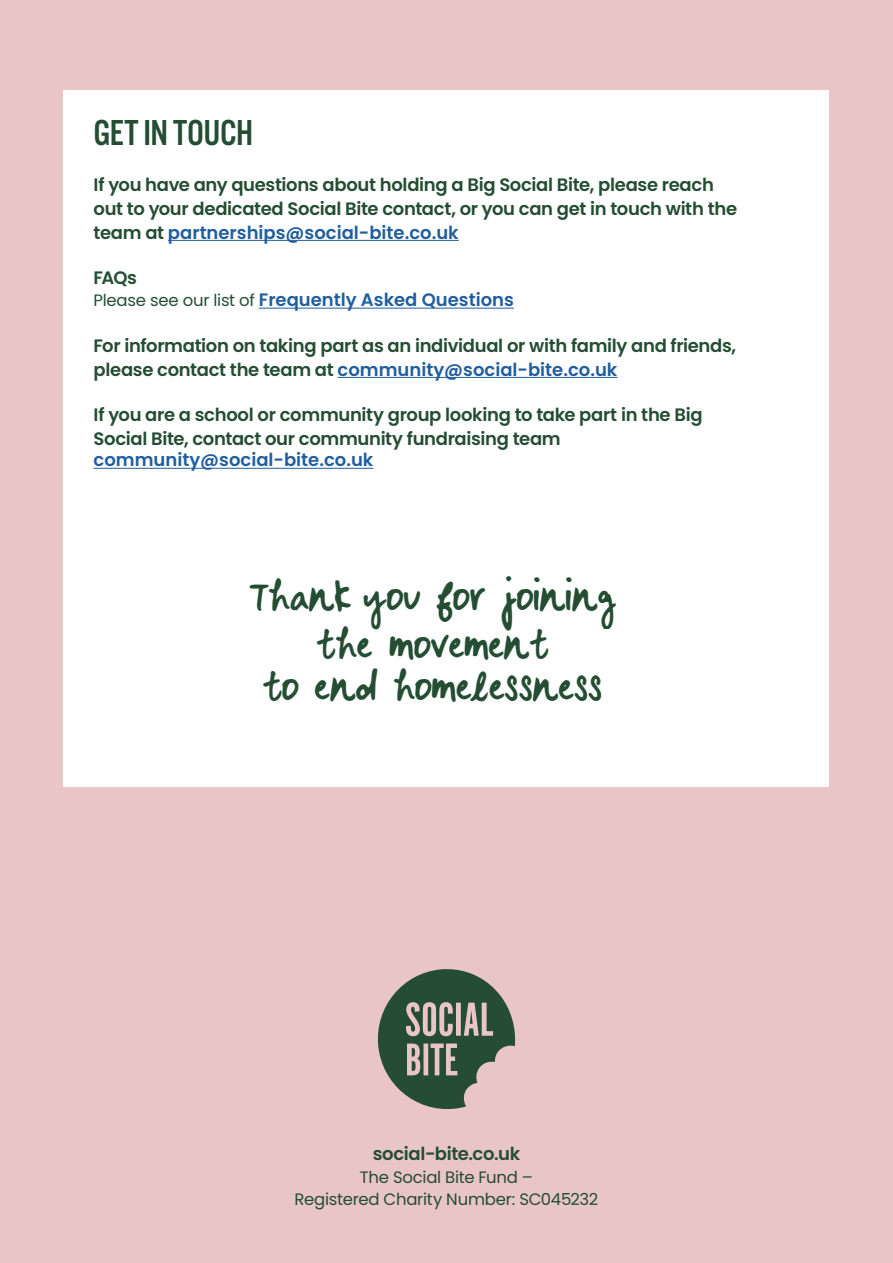
<style>
.page{position:relative;width:893px;height:1263px;background:#e9c5c7}
.page>*{position:absolute;margin:0;border:0;box-sizing:border-box;transform-origin:0 0}
.t1{font:43.05px/47.2px "SB Hand";letter-spacing:-.015em;color:#244d33;text-align:center}
.t2{font:37.5px "Alternate Got No 3 D";letter-spacing:-.015em;color:#244d33}
.t3{font:600 18px/24px "Poppins";letter-spacing:-.02em;color:#244d33}
.t4{font:600 18px/22.5px "Poppins";color:#215e9e}
.t5{font:16.5px/22.5px "Poppins";letter-spacing:-.015em;color:#244d33;text-align:center}
.s1{color:#215e9e}
.s2{color:#244d33}
.s3{font-weight:400;font-size:16.5px;color:#244d33}
</style>
<div class="page">
<div style="left:64px;top:91px;width:765px;height:696px;background:#fff"></div>
<hr style="left:168px;top:240px;width:291px;height:1px;background:#215e9e">
<hr style="left:259px;top:308px;width:255px;height:1px;background:#215e9e">
<hr style="left:338px;top:377px;width:279px;height:1px;background:#215e9e">
<hr style="left:94px;top:468px;width:279px;height:1px;background:#215e9e">
<svg style="left:377px;top:969px;width:138px;height:140px"></svg>
<h2 class="t2" style="left:94px;top:113px;width:161px">GET IN TOUCH</h2>
<p class="t3" style="left:94px;top:172px;width:645px">If you have any questions about holding a Big Social Bite, please reach out to your dedicated Social Bite contact, or you can get in touch with the team at <span class="s1">partnerships@social-bite.co.uk</span></p>
<p class="t4" style="left:94px;top:266px;width:422px"><span class="s2">FAQs<br></span><span class="s3">Please see our list of</span> Frequently Asked Questions</p>
<p class="t3" style="left:94px;top:333px;width:644px">For information on taking part as an individual or with family and friends, please contact the team at <span class="s1">community@social-bite.co.uk</span></p>
<p class="t3" style="left:94px;top:403px;width:611px">If you are a school or community group looking to take part in the Big<br>Social Bite, contact our community fundraising team</p>
<p class="t4" style="left:94px;top:449px;width:281px">community@social-bite.co.uk</p>
<h1 class="t1" style="left:249px;top:580px;width:369px">Thank you for joining the movement</h1>
<h1 class="t1" style="left:263px;top:669px;width:341px">to end homelessness</h1>
<p class="t3" style="left:373px;top:1142px;width:149px">social-bite.co.uk</p>
<p class="t5" style="left:295px;top:1166px;width:305px">The Social Bite Fund –<br>Registered Charity Number: SC045232</p>
</div>
